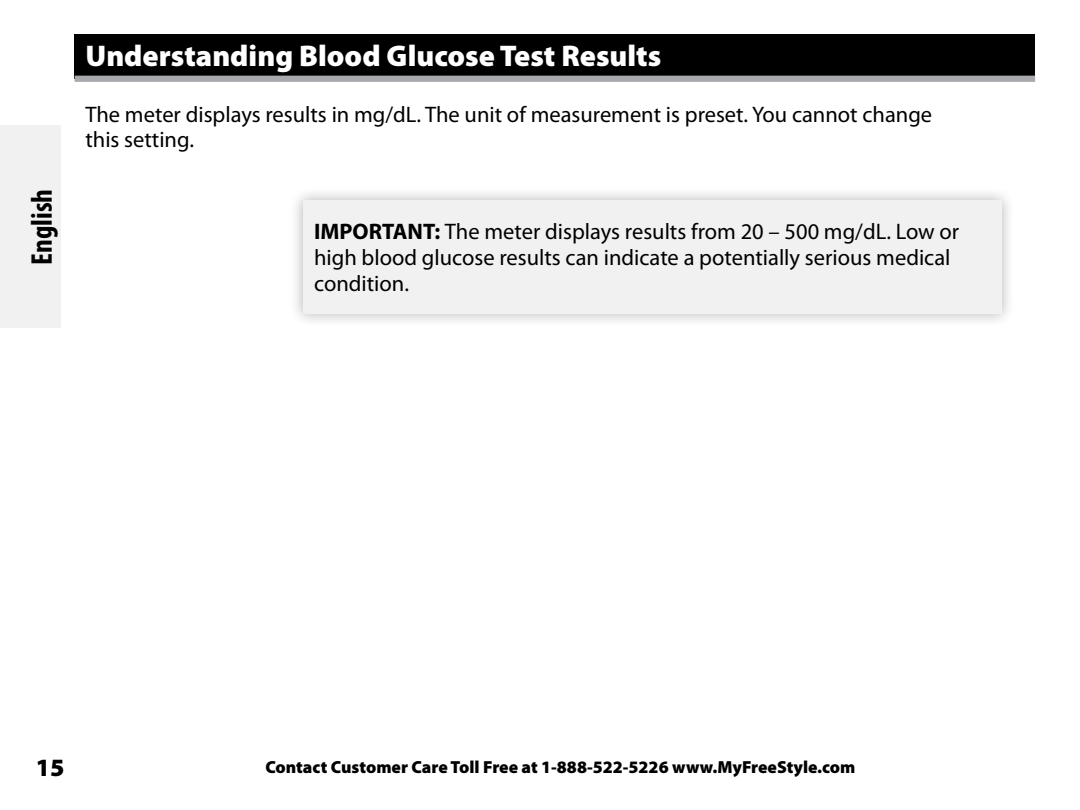
<style>
.page{position:relative;width:1080px;height:810px;background:#fff}
.page>*{position:absolute;margin:0;border:0;box-sizing:border-box;transform-origin:0 0}
.t1{font:900 30px "Myriad Pro";color:#fff}
.t2{font:700 condensed 30px "Myriad Pro";color:#000}
.t3{font:900 25px "Myriad Pro";color:#000}
.t4{font:22.5px/26.2px "Myriad Pro";color:#000}
.t5{font:900 17.5px "Myriad Pro";color:#000}
.s1{font-weight:700}
</style>
<div class="page">
<div style="left:75px;top:34px;width:960px;height:45px;background:#000"></div>
<div style="left:75px;top:76px;width:960px;height:6px;background:#a7a9ac"></div>
<div style="left:289px;top:186px;width:726px;height:141px;background:#000;opacity:.3"></div>
<div style="left:303px;top:200px;width:699px;height:114px;background:#f1f1f2"></div>
<div style="left:0;top:126px;width:61px;height:202px;background:#f1f1f2"></div>
<h1 class="t2" style="left:23px;top:265px;width:77px;rotate:-90deg">English</h1>
<h1 class="t1" style="left:85px;top:39px;width:577px">Understanding Blood Glucose Test Results</h1>
<p class="t4" style="left:85px;top:101px;width:848px;line-height:25px">The meter displays results in mg/dL. The unit of measurement is preset. You cannot change this setting.</p>
<p class="t4" style="left:314px;top:218px;width:647px"><span class="s1">IMPORTANT:</span> The meter displays results from 20 – 500 mg/dL. Low or high blood glucose results can indicate a potentially serious medical condition.</p>
<p class="t3" style="left:36px;top:754px;width:30px">15</p>
<p class="t5" style="left:265px;top:758px;width:592px">Contact Customer Care Toll Free at 1-888-522-5226 www.MyFreeStyle.com</p>
</div>
